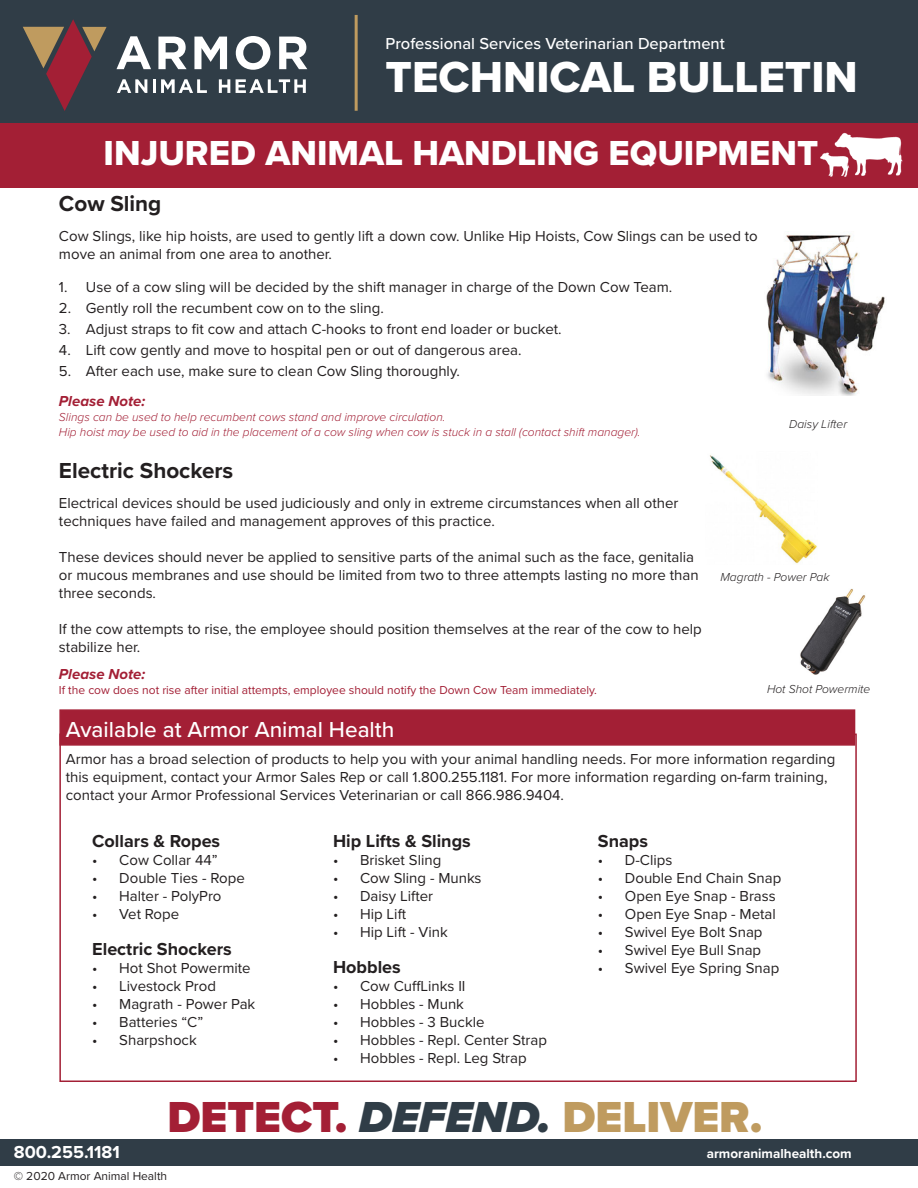
<style>
.page{position:relative;width:918px;height:1188px;background:#fff}
.page>*{position:absolute;margin:0;border:0;box-sizing:border-box;transform-origin:0 0}
.t1{font:900 45px "Proxima Nova";color:#bf9b5f}
.t2{font:45px "Proxima Nova Extrabld";color:#fff}
.t3{font:36px "Proxima Nova Extrabld";color:#fff}
.t4{font:500 22.5px "Proxima Nova";color:#fff}
.t5{font:700 22.5px "Proxima Nova";color:#231f20}
.t6{font:700 18px "Proxima Nova";color:#231f20}
.t7{font:700 18px "Proxima Nova";color:#fff}
.t8{font:500 16.5px "Proxima Nova";color:#fff}
.t9{font:15px/18px "Proxima Nova";color:#231f20}
.t10{font:italic 700 15px "Proxima Nova";color:#a31f35}
.t11{font:700 13.5px "Proxima Nova";color:#fff}
.t12{font:italic 300 12px "Proxima Nova";color:#a31f35}
.t13{font:12px "Proxima Nova";color:#a31f35}
.t14{font:italic 300 12px "Proxima Nova";color:#231f20}
.t15{font:12px "Proxima Nova";color:#231f20}
.s1{color:#a31f35}
.s2{font-style:italic;color:#303d47}
</style>
<div class="page">
<div style="left:0;top:0;width:918px;height:130px;background:#303d47"></div>
<div style="left:0;top:1139px;width:918px;height:27px;background:#303d47"></div>
<div style="left:0;top:123px;width:918px;height:65px;background:#a31f35"></div>
<svg style="left:117px;top:36px;width:34px;height:33px"></svg>
<svg style="left:158px;top:37px;width:29px;height:32px"></svg>
<svg style="left:194px;top:37px;width:33px;height:32px"></svg>
<svg style="left:236px;top:36px;width:34px;height:34px"></svg>
<svg style="left:279px;top:37px;width:28px;height:32px"></svg>
<svg style="left:117px;top:79px;width:30px;height:14px"></svg>
<hr style="left:153px;top:79px;width:3px;height:14px;background:#fff">
<svg style="left:161px;top:79px;width:46px;height:14px"></svg>
<svg style="left:219px;top:79px;width:11px;height:14px"></svg>
<svg style="left:236px;top:79px;width:70px;height:14px"></svg>
<svg style="left:23px;top:19px;width:84px;height:92px"></svg>
<hr style="left:355px;top:15px;width:3px;height:96px;background:#bf9b5f">
<img style="left:821px;top:132px;width:82px;height:45px">
<img style="left:766px;top:231px;width:119px;height:165px">
<img style="left:710px;top:455px;width:107px;height:109px">
<img style="left:800px;top:589px;width:66px;height:85px">
<div style="left:59px;top:709px;width:796px;height:37px;background:#a31f35;border:2px solid #a31f35"></div>
<p class="t8" style="left:386px;top:32px;width:341px">Professional Services Veterinarian Department</p>
<h1 class="t2" style="left:386px;top:44px;width:474px">TECHNICAL BULLETIN</h1>
<p class="t3" style="left:104px;top:126px;width:716px">INJURED ANIMAL HANDLING EQUIPMENT</p>
<p class="t5" style="left:59px;top:187px;width:104px">Cow Sling</p>
<p class="t9" style="left:59px;top:226px;width:700px">Cow Slings, like hip hoists, are used to gently lift a down cow. Unlike Hip Hoists, Cow Slings can be used to move an animal from one area to another.</p>
<p class="t9" style="left:59px;top:277px;width:615px">1. Use of a cow sling will be decided by the shift manager in charge of the Down Cow Team.</p>
<p class="t9" style="left:59px;top:298px;width:326px">2. Gently roll the recumbent cow on to the sling.</p>
<p class="t9" style="left:59px;top:319px;width:504px">3. Adjust straps to fit cow and attach C-hooks to front end loader or bucket.</p>
<p class="t9" style="left:59px;top:340px;width:464px">4. Lift cow gently and move to hospital pen or out of dangerous area.</p>
<p class="t9" style="left:59px;top:361px;width:402px">5. After each use, make sure to clean Cow Sling thoroughly.</p>
<p class="t10" style="left:59px;top:390px;width:88px">Please Note:</p>
<p class="t12" style="left:59px;top:408px;width:388px">Slings can be used to help recumbent cows stand and improve circulation.</p>
<p class="t12" style="left:59px;top:423px;width:583px">Hip hoist may be used to aid in the placement of a cow sling when cow is stuck in a stall (contact shift manager).</p>
<p class="t14" style="left:789px;top:415px;width:59px">Daisy Lifter</p>
<p class="t5" style="left:59px;top:454px;width:176px">Electric Shockers</p>
<p class="t9" style="left:59px;top:493px;width:621px">Electrical devices should be used judiciously and only in extreme circumstances when all other techniques have failed and management approves of this practice.</p>
<p class="t9" style="left:59px;top:547px;width:641px">These devices should never be applied to sensitive parts of the animal such as the face, genitalia or mucous membranes and use should be limited from two to three attempts lasting no more than three seconds.</p>
<p class="t9" style="left:59px;top:619px;width:644px">If the cow attempts to rise, the employee should position themselves at the rear of the cow to help stabilize her.</p>
<p class="t10" style="left:59px;top:663px;width:88px">Please Note:</p>
<p class="t13" style="left:59px;top:681px;width:540px">If the cow does not rise after initial attempts, employee should notify the Down Cow Team immediately.</p>
<p class="t14" style="left:721px;top:568px;width:110px">Magrath - Power Pak</p>
<p class="t14" style="left:767px;top:680px;width:105px">Hot Shot Powermite</p>
<p class="t4" style="left:66px;top:713px;width:330px">Available at Armor Animal Health</p>
<p class="t9" style="left:66px;top:750px;width:771px">Armor has a broad selection of products to help you with your animal handling needs. For more information regarding this equipment, contact your Armor Sales Rep or call 1.800.255.1181. For more information regarding on-farm training, contact your Armor Professional Services Veterinarian or call 866.986.9404.</p>
<p class="t6" style="left:92px;top:827px;width:129px">Collars &amp; Ropes</p>
<p class="t9" style="left:92px;top:850px;width:127px">• Cow Collar 44”</p>
<p class="t9" style="left:92px;top:868px;width:154px">• Double Ties - Rope</p>
<p class="t9" style="left:92px;top:886px;width:131px">• Halter - PolyPro</p>
<p class="t9" style="left:92px;top:904px;width:88px">• Vet Rope</p>
<p class="t6" style="left:92px;top:936px;width:141px">Electric Shockers</p>
<p class="t9" style="left:92px;top:959px;width:160px">• Hot Shot Powermite</p>
<p class="t9" style="left:92px;top:977px;width:125px">• Livestock Prod</p>
<p class="t9" style="left:92px;top:995px;width:165px">• Magrath - Power Pak</p>
<p class="t9" style="left:92px;top:1013px;width:113px">• Batteries “C”</p>
<p class="t9" style="left:92px;top:1031px;width:106px">• Sharpshock</p>
<p class="t6" style="left:333px;top:827px;width:139px">Hip Lifts &amp; Slings</p>
<p class="t9" style="left:333px;top:850px;width:110px">• Brisket Sling</p>
<p class="t9" style="left:333px;top:868px;width:150px">• Cow Sling - Munks</p>
<p class="t9" style="left:333px;top:886px;width:102px">• Daisy Lifter</p>
<p class="t9" style="left:333px;top:904px;width:75px">• Hip Lift</p>
<p class="t9" style="left:333px;top:922px;width:116px">• Hip Lift - Vink</p>
<p class="t6" style="left:333px;top:954px;width:69px">Hobbles</p>
<p class="t9" style="left:333px;top:977px;width:134px">• Cow CuffLinks II</p>
<p class="t9" style="left:333px;top:995px;width:132px">• Hobbles - Munk</p>
<p class="t9" style="left:333px;top:1013px;width:153px">• Hobbles - 3 Buckle</p>
<p class="t9" style="left:333px;top:1031px;width:215px">• Hobbles - Repl. Center Strap</p>
<p class="t9" style="left:333px;top:1049px;width:195px">• Hobbles - Repl. Leg Strap</p>
<p class="t6" style="left:598px;top:827px;width:52px">Snaps</p>
<p class="t9" style="left:598px;top:850px;width:76px">• D-Clips</p>
<p class="t9" style="left:598px;top:868px;width:185px">• Double End Chain Snap</p>
<p class="t9" style="left:598px;top:886px;width:179px">• Open Eye Snap - Brass</p>
<p class="t9" style="left:598px;top:904px;width:179px">• Open Eye Snap - Metal</p>
<p class="t9" style="left:598px;top:922px;width:166px">• Swivel Eye Bolt Snap</p>
<p class="t9" style="left:598px;top:940px;width:165px">• Swivel Eye Bull Snap</p>
<p class="t9" style="left:598px;top:958px;width:183px">• Swivel Eye Spring Snap</p>
<h1 class="t1" style="left:168px;top:1083px;width:596px"><span class="s1">DETECT.</span> <span class="s2">DEFEND.</span> DELIVER.</h1>
<p class="t7" style="left:14px;top:1139px;width:108px">800.255.1181</p>
<p class="t11" style="left:707px;top:1144px;width:146px">armoranimalhealth.com</p>
<p class="t15" style="left:14px;top:1167px;width:155px">© 2020 Armor Animal Health</p>
</div>
